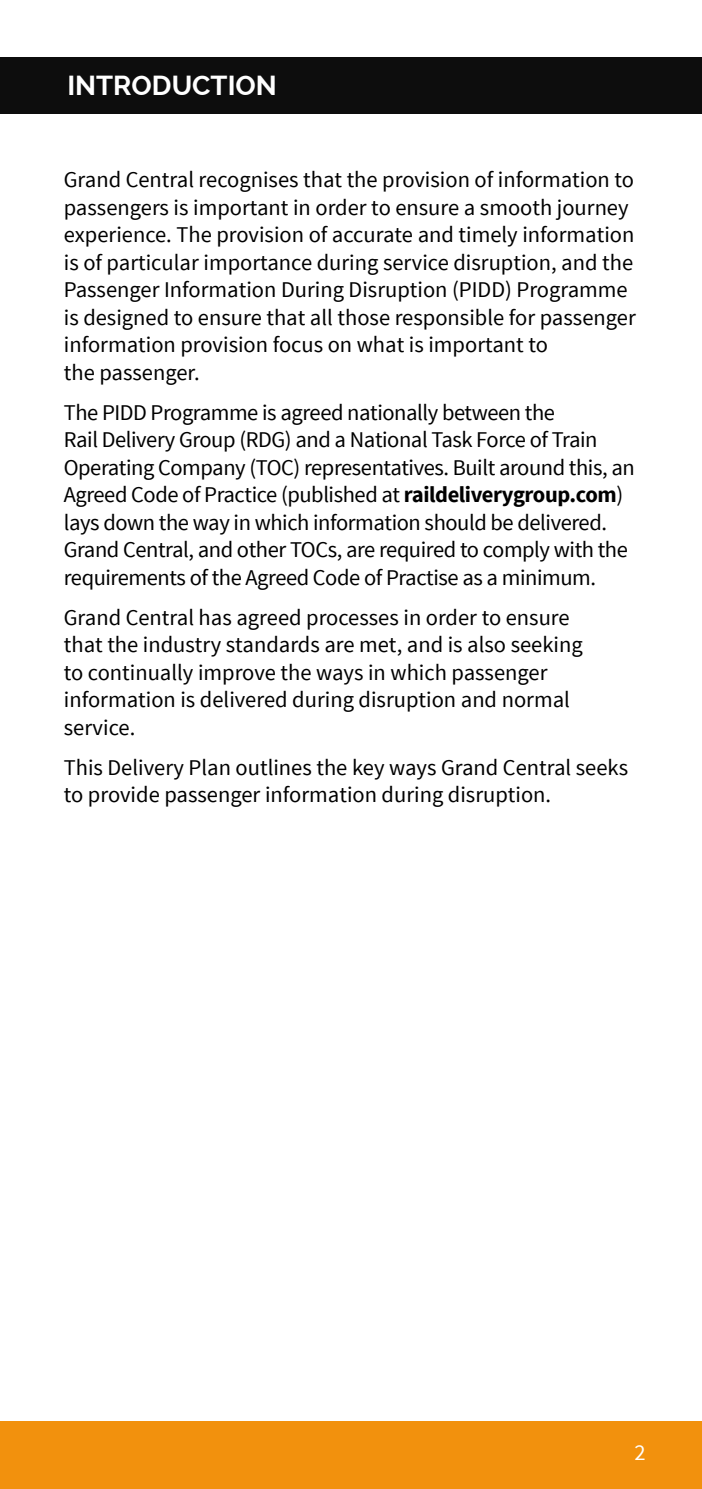
<style>
.page{position:relative;width:702px;height:1489px;background:#fff}
.page>*{position:absolute;margin:0;border:0;box-sizing:border-box;transform-origin:0 0}
.t1{font:700 27.5px "Raleway";color:#fff}
.t2{font:22.5px/27.5px "Source Sans Pro";color:#000}
.t3{font:22.5px/27.5px "Source Sans Pro";letter-spacing:-.02em;color:#000}
.t4{font:22.5px "Source Sans Pro";color:#fff}
.s1{font-weight:700}
</style>
<div class="page">
<div style="left:0;top:57px;width:702px;height:56px;background:#0d0d0d"></div>
<div style="left:0;top:1421px;width:702px;height:67px;background:#f2910d"></div>
<p class="t1" style="left:67px;top:70px;width:211px">INTRODUCTION</p>
<p class="t2" style="left:64px;top:166px;width:573px">Grand Central recognises that the provision of information to passengers is important in order to ensure a smooth journey experience. The provision of accurate and timely information is of particular importance during service disruption, and the Passenger Information During Disruption (PIDD) Programme is designed to ensure that all those responsible for passenger information provision focus on what is important to<br>the passenger.</p>
<p class="t3" style="left:64px;top:399px;width:572px">The PIDD Programme is agreed nationally between the<br>Rail Delivery Group (RDG) and a National Task Force of Train Operating Company (TOC) representatives. Built around this, an Agreed Code of Practice (published at <span class="s1">raildeliverygroup.com</span>) lays down the way in which information should be delivered.<br>Grand Central, and other TOCs, are required to comply with the requirements of the Agreed Code of Practise as a minimum.</p>
<p class="t2" style="left:64px;top:604px;width:520px">Grand Central has agreed processes in order to ensure that the industry standards are met, and is also seeking to continually improve the ways in which passenger information is delivered during disruption and normal service.</p>
<p class="t2" style="left:64px;top:754px;width:566px">This Delivery Plan outlines the key ways Grand Central seeks to provide passenger information during disruption.</p>
<p class="t4" style="left:634px;top:1438px;width:13px">2</p>
</div>
